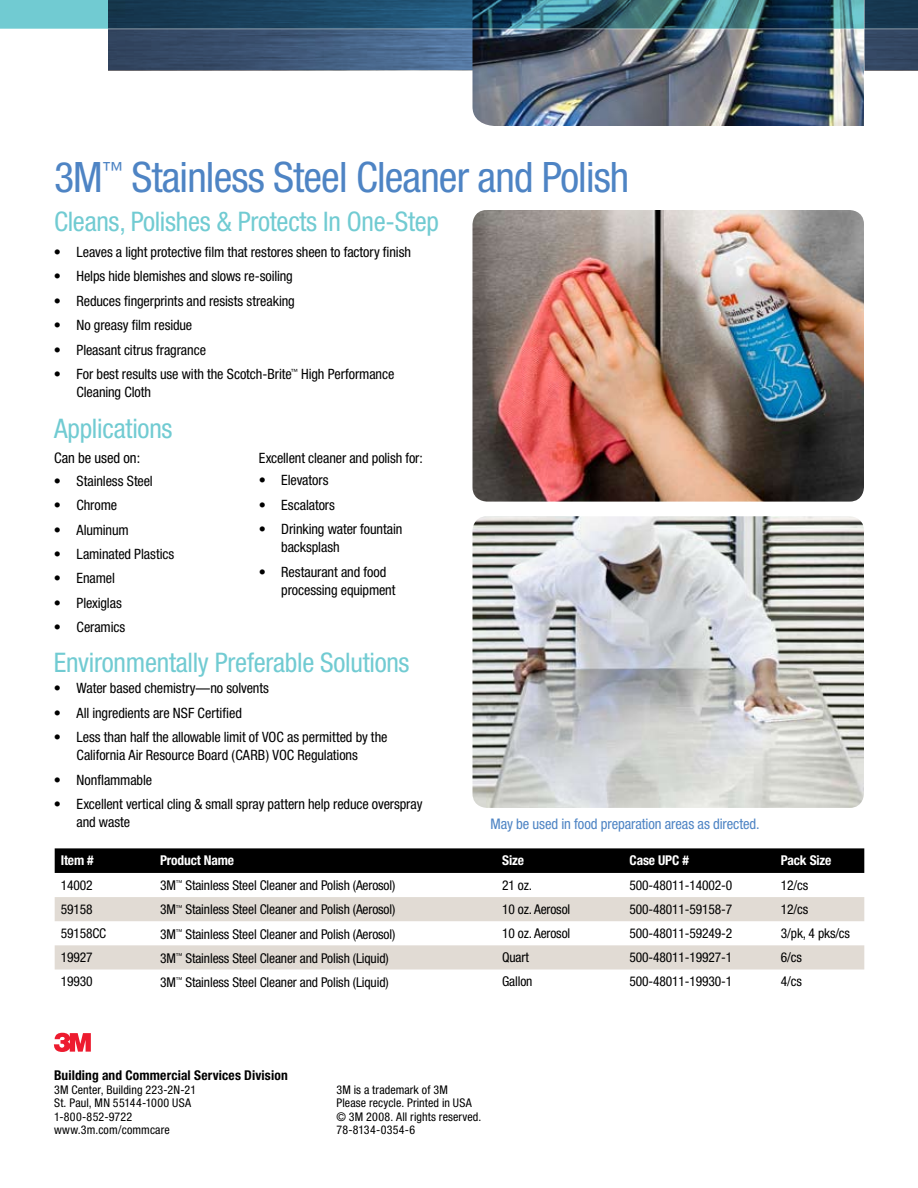
<style>
.page{position:relative;width:918px;height:1188px;background:#fff}
.page>*{position:absolute;margin:0;border:0;box-sizing:border-box;transform-origin:0 0}
.t1{font:condensed 42px "Helvetica Neue";letter-spacing:-.02em;color:#4e84c4}
.t2{font:condensed 27px "Helvetica Neue";letter-spacing:-.01em;color:#71cbd2}
.t3{font:condensed 14.7px "Helvetica Neue";letter-spacing:-.005em;color:#4e84c4}
.t4{font:condensed 14.7px "Helvetica Neue";letter-spacing:-.005em;color:#000}
.t5{font:condensed 14.25px/18px "Helvetica Neue";letter-spacing:-.005em;color:#000}
.t6{font:condensed 13.5px "Helvetica Neue";letter-spacing:-.01em;color:#000}
.t7{font:700 condensed 13.5px "Helvetica Neue";letter-spacing:.01em;color:#000}
.t8{font:700 condensed 13.5px "Helvetica Neue";letter-spacing:-.01em;color:#fff}
.t9{font:condensed 12px/13.5px "Helvetica Neue";letter-spacing:.01em;color:#000}
</style>
<div class="page">
<svg style="left:54px;top:1033px;width:37px;height:19px"></svg>
<svg style="left:108px;top:29px;width:810px;height:41px;background:#3f5878"></svg>
<img style="left:472px;top:516px;width:392px;height:292px">
<img style="left:472px;top:210px;width:392px;height:292px">
<img style="left:472px;top:29px;width:392px;height:97px">
<svg style="left:0;top:0;width:918px;height:28px;background:#2f6277"></svg>
<hr style="left:864px;top:0;width:1px;height:135px;background:#fff">
<svg style="left:55px;top:848px;width:809px;height:25px;background:#040404"></svg>
<svg style="left:55px;top:897px;width:809px;height:73px;fill:#e1dbd4"></svg>
<h1 class="t1" style="left:54px;top:153px;width:577px">3M<sup>™</sup> Stainless Steel Cleaner and Polish</h1>
<h2 class="t2" style="left:54px;top:206px;width:387px">Cleans, Polishes &amp; Protects In One-Step</h2>
<p class="t5" style="left:54px;top:243px;width:358px">• Leaves a light protective film that restores sheen to factory finish</p>
<p class="t5" style="left:54px;top:267px;width:240px">• Helps hide blemishes and slows re-soiling</p>
<p class="t5" style="left:54px;top:292px;width:242px">• Reduces fingerprints and resists streaking</p>
<p class="t5" style="left:54px;top:316px;width:140px">• No greasy film residue</p>
<p class="t5" style="left:54px;top:341px;width:154px">• Pleasant citrus fragrance</p>
<p class="t5" style="left:76px;top:365px;width:319px;text-indent:-22px">• For best results use with the Scotch-Brite<sup>™</sup> High Performance<br>Cleaning Cloth</p>
<h2 class="t2" style="left:54px;top:413px;width:120px">Applications</h2>
<p class="t4" style="left:54px;top:450px;width:88px">Can be used on:</p>
<p class="t5" style="left:54px;top:471px;width:100px">• Stainless Steel</p>
<p class="t5" style="left:54px;top:496px;width:65px">• Chrome</p>
<p class="t5" style="left:54px;top:520px;width:76px">• Aluminum</p>
<p class="t5" style="left:54px;top:545px;width:122px">• Laminated Plastics</p>
<p class="t5" style="left:54px;top:569px;width:62px">• Enamel</p>
<p class="t5" style="left:54px;top:594px;width:69px">• Plexiglas</p>
<p class="t5" style="left:54px;top:618px;width:73px">• Ceramics</p>
<p class="t5" style="left:259px;top:449px;width:166px">Excellent cleaner and polish for:</p>
<p class="t5" style="left:259px;top:471px;width:71px">• Elevators</p>
<p class="t5" style="left:259px;top:496px;width:78px">• Escalators</p>
<p class="t5" style="left:281px;top:520px;width:123px;text-indent:-23px">• Drinking water fountain backsplash</p>
<p class="t5" style="left:281px;top:563px;width:116px;text-indent:-23px">• Restaurant and food processing equipment</p>
<h2 class="t2" style="left:54px;top:646px;width:357px">Environmentally Preferable Solutions</h2>
<p class="t5" style="left:54px;top:679px;width:217px">• Water based chemistry—no solvents</p>
<p class="t5" style="left:54px;top:704px;width:189px">• All ingredients are NSF Certified</p>
<p class="t5" style="left:54px;top:728px;width:335px;text-align:center">• Less than half the allowable limit of VOC as permitted by the<br>California Air Resource Board (CARB) VOC Regulations</p>
<p class="t5" style="left:54px;top:771px;width:100px">• Nonflammable</p>
<p class="t5" style="left:76px;top:795px;width:347px;text-indent:-23px">• Excellent vertical cling &amp; small spray pattern help reduce overspray and waste</p>
<p class="t3" style="left:490px;top:815px;width:271px">May be used in food preparation areas as directed.</p>
<p class="t8" style="left:61px;top:852px;width:35px">Item #</p>
<p class="t8" style="left:160px;top:852px;width:76px">Product Name</p>
<p class="t8" style="left:502px;top:852px;width:23px">Size</p>
<p class="t8" style="left:630px;top:852px;width:61px">Case UPC #</p>
<p class="t8" style="left:781px;top:852px;width:52px">Pack Size</p>
<p class="t6" style="left:61px;top:877px;width:33px">14002</p>
<p class="t6" style="left:160px;top:878px;width:237px">3M<sup>™</sup> Stainless Steel Cleaner and Polish (Aerosol)</p>
<p class="t6" style="left:502px;top:877px;width:32px">21 oz.</p>
<p class="t6" style="left:630px;top:877px;width:104px">500-48011-14002-0</p>
<p class="t6" style="left:781px;top:877px;width:29px">12/cs</p>
<p class="t6" style="left:61px;top:901px;width:33px">59158</p>
<p class="t6" style="left:160px;top:902px;width:237px">3M<sup>™</sup> Stainless Steel Cleaner and Polish (Aerosol)</p>
<p class="t6" style="left:502px;top:901px;width:70px">10 oz. Aerosol</p>
<p class="t6" style="left:630px;top:901px;width:104px">500-48011-59158-7</p>
<p class="t6" style="left:781px;top:901px;width:29px">12/cs</p>
<p class="t6" style="left:61px;top:925px;width:47px">59158CC</p>
<p class="t6" style="left:160px;top:926px;width:237px">3M<sup>™</sup> Stainless Steel Cleaner and Polish (Aerosol)</p>
<p class="t6" style="left:502px;top:925px;width:70px">10 oz. Aerosol</p>
<p class="t6" style="left:630px;top:925px;width:104px">500-48011-59249-2</p>
<p class="t6" style="left:781px;top:925px;width:71px">3/pk, 4 pks/cs</p>
<p class="t6" style="left:61px;top:949px;width:33px">19927</p>
<p class="t6" style="left:160px;top:950px;width:230px">3M<sup>™</sup> Stainless Steel Cleaner and Polish (Liquid)</p>
<p class="t6" style="left:502px;top:949px;width:28px">Quart</p>
<p class="t6" style="left:630px;top:949px;width:104px">500-48011-19927-1</p>
<p class="t6" style="left:781px;top:949px;width:23px">6/cs</p>
<p class="t6" style="left:61px;top:974px;width:33px">19930</p>
<p class="t6" style="left:160px;top:974px;width:230px">3M<sup>™</sup> Stainless Steel Cleaner and Polish (Liquid)</p>
<p class="t6" style="left:502px;top:974px;width:32px">Gallon</p>
<p class="t6" style="left:630px;top:974px;width:104px">500-48011-19930-1</p>
<p class="t6" style="left:781px;top:974px;width:23px">4/cs</p>
<p class="t7" style="left:54px;top:1067px;width:235px">Building and Commercial Services Division</p>
<p class="t9" style="left:54px;top:1082px;width:144px">3M Center, Building 223-2N-21<br>St. Paul, MN 55144-1000 USA<br>1-800-852-9722 www.3m.com/commcare</p>
<p class="t9" style="left:336px;top:1082px;width:146px">3M is a trademark of 3M<br>Please recycle. Printed in USA © 3M 2008. All rights reserved.<br>78-8134-0354-6</p>
</div>
